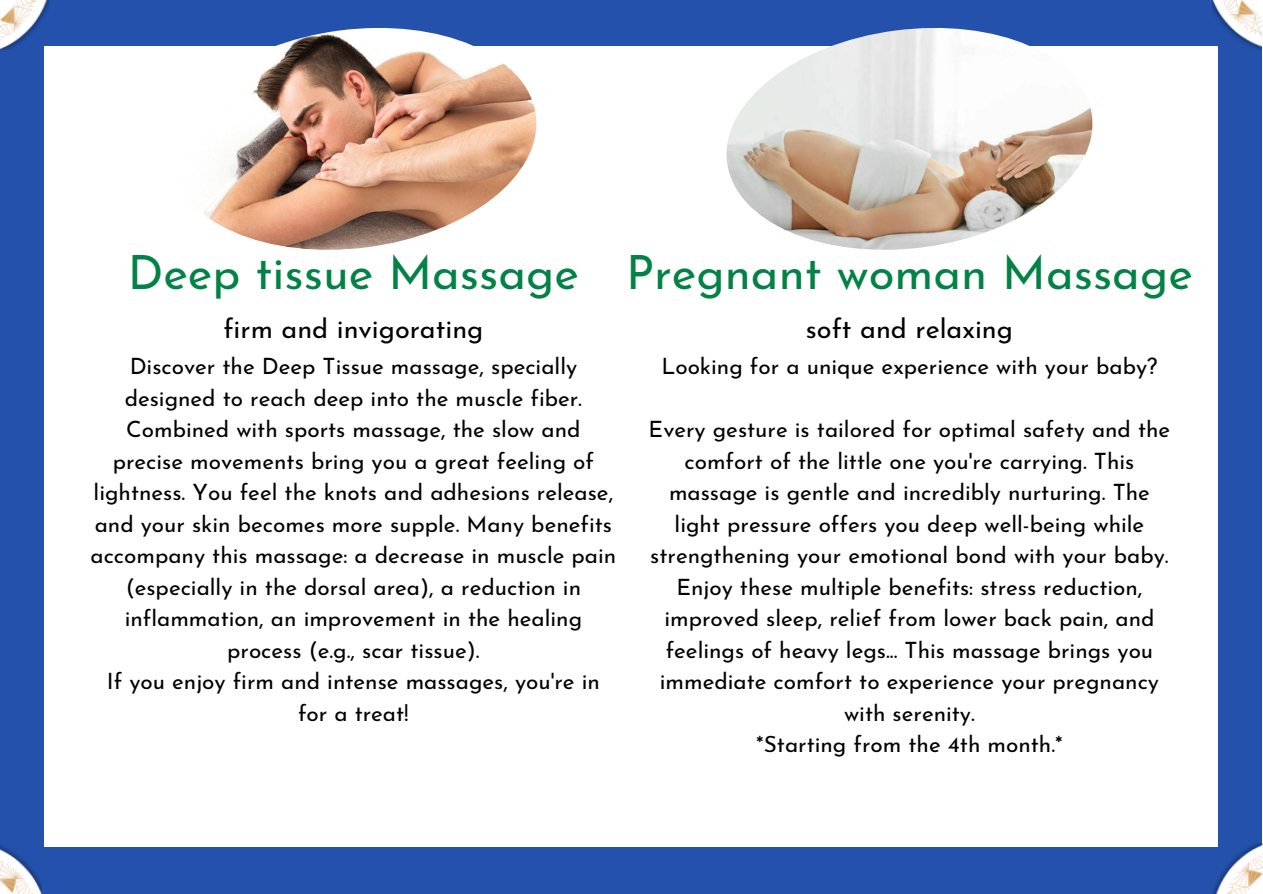
<style>
.page{position:relative;width:1263px;height:894px;background:#fff}
.page>*{position:absolute;margin:0;border:0;box-sizing:border-box;transform-origin:0 0}
.t1{font:47.25px "Josefin Sans";color:#038245}
.t2{font:27px "Josefin Sans";color:#000}
.t3{font:22.5px/31.5px "Josefin Sans";color:#000;text-align:center}
</style>
<div class="page">
<div style="left:0;top:0;width:1262px;height:893px;background:#2351ab"></div>
<div style="left:44px;top:47px;width:1173px;height:799px;background:#fff"></div>
<img style="left:0;top:0;width:50px;height:50px">
<img style="left:1212px;top:843px;width:51px;height:50px">
<img style="left:0;top:845px;width:42px;height:48px">
<img style="left:1212px;top:0;width:50px;height:51px">
<img style="left:171px;top:28px;width:365px;height:222px">
<img style="left:727px;top:28px;width:365px;height:222px">
<p class="t1" style="left:128px;top:253px;width:453px">Deep tissue Massage</p>
<h1 class="t2" style="left:223px;top:318px;width:262px">firm and invigorating</h1>
<p class="t3" style="left:90px;top:352px;width:527px">Discover the Deep Tissue massage, specially designed to reach deep into the muscle fiber.<br>Combined with sports massage, the slow and precise movements bring you a great feeling of lightness. You feel the knots and adhesions release, and your skin becomes more supple. Many benefits accompany this massage: a decrease in muscle pain (especially in the dorsal area), a reduction in inflammation, an improvement in the healing process (e.g., scar tissue).</p>
<p class="t3" style="left:107px;top:667px;width:494px">If you enjoy firm and intense massages, you're in for a treat!</p>
<h1 class="t1" style="left:626px;top:253px;width:568px">Pregnant woman Massage</h1>
<h2 class="t2" style="left:806px;top:318px;width:209px">soft and relaxing</h2>
<p class="t3" style="left:661px;top:352px;width:497px">Looking for a unique experience with your baby?</p>
<p class="t3" style="left:649px;top:415px;width:523px">Every gesture is tailored for optimal safety and the comfort of the little one you're carrying. This massage is gentle and incredibly nurturing. The light pressure offers you deep well-being while strengthening your emotional bond with your baby.<br>Enjoy these multiple benefits: stress reduction, improved sleep, relief from lower back pain, and feelings of heavy legs... This massage brings you immediate comfort to experience your pregnancy with serenity.</p>
<p class="t3" style="left:756px;top:730px;width:308px">*Starting from the 4th month.*</p>
</div>
